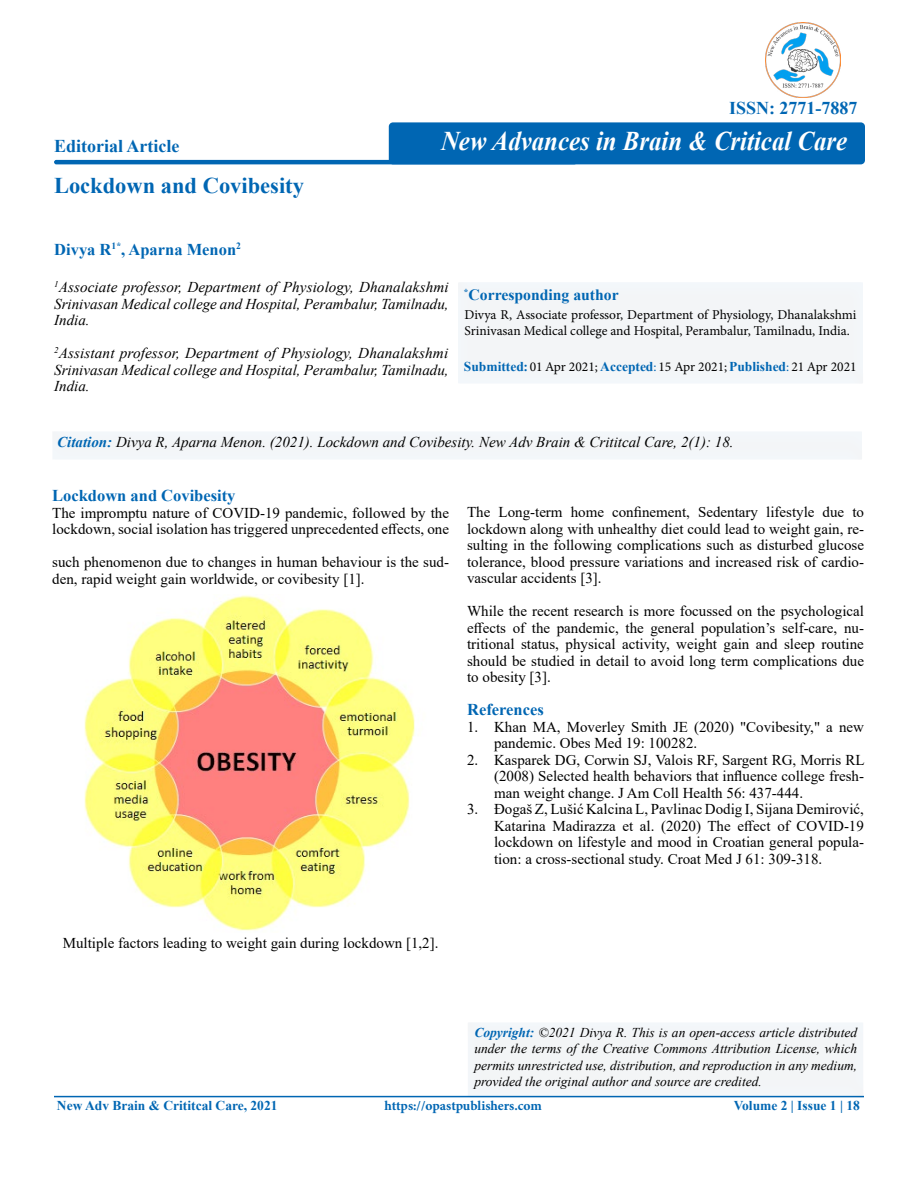
<style>
.page{position:relative;width:918px;height:1188px;background:#fff}
.page>*{position:absolute;margin:0;border:0;box-sizing:border-box;transform-origin:0 0}
.t1{font:italic 700 27px "Times New Roman";color:#fff;scale:.92 1}
.t2{font:700 22.5px "Times New Roman";color:#0066b3}
.t3{font:700 18px "Times New Roman";color:#0066b3}
.t4{font:700 16.5px "Times New Roman";color:#0066b3}
.t5{font:700 15.75px "Times New Roman";color:#0066b3}
.t6{font:15px/16.5px "Times New Roman";color:#000;text-align:justify}
.t7{font:italic 15px/16.5px "Times New Roman";color:#000;text-align:justify}
.t8{font:italic 13.5px/16.5px "Times New Roman";color:#000;text-align:justify}
.t9{font:13.5px/16.5px "Minion Pro";color:#000}
.t10{font:700 13.5px "Times New Roman";color:#0066b3}
.t11{font:700 13.5px "Minion Pro";letter-spacing:-.005em;color:#0066b3}
.s1{font-family:"Times New Roman";font-weight:700;color:#0066b3}
.s2{color:#0066b3}
.s3{font-weight:700;color:#0066b3}
</style>
<div class="page">
<hr style="left:54px;top:160px;width:523px;height:4px;background:#0066b3;border-radius:2px">
<div style="left:445px;top:273px;width:432px;height:112px;background:#f3f5f7"></div>
<div style="left:389px;top:122px;width:476px;height:42px;background:#0066b3;border-radius:4px"></div>
<hr style="left:54px;top:1096px;width:810px;height:1px;background:#0066b3">
<div style="left:40px;top:422px;width:836px;height:39px;background:#f3f6f9"></div>
<img style="left:84px;top:595px;width:331px;height:336px">
<div style="left:455px;top:1012px;width:422px;height:87px;background:#f3f5f7"></div>
<img style="left:765px;top:23px;width:75px;height:75px">
<p class="t3" style="left:54px;top:133px;width:127px">Editorial Article</p>
<h2 class="t2" style="left:54px;top:169px;width:252px">Lockdown and Covibesity</h2>
<p class="t4" style="left:54px;top:237px;width:188px">Divya R<sup>1*</sup>, Aparna Menon<sup>2</sup></p>
<p class="t3" style="left:729px;top:95px;width:130px">ISSN: 2771-7887</p>
<h1 class="t1" style="left:441px;top:122px;width:443px">New Advances in Brain &amp; Critical Care</h1>
<p class="t7" style="left:54px;top:279px;width:396px"><sup>1</sup>Associate professor, Department of Physiology, Dhanalakshmi Srinivasan Medical college and Hospital, Perambalur, Tamilnadu, India.</p>
<p class="t7" style="left:54px;top:345px;width:396px"><sup>2</sup>Assistant professor, Department of Physiology, Dhanalakshmi Srinivasan Medical college and Hospital, Perambalur, Tamilnadu, India.</p>
<p class="t5" style="left:464px;top:283px;width:156px"><sup>*</sup>Corresponding author</p>
<p class="t9" style="left:465px;top:306px;width:394px">Divya R, Associate professor, Department of Physiology, Dhanalakshmi<br>Srinivasan Medical college and Hospital, Perambalur, Tamilnadu, India.</p>
<p class="t9" style="left:464px;top:359px;width:394px"><span class="s1">Submitted:</span> 01 Apr 2021; <span class="s1">Accepted</span><span class="s2">:</span> 15 Apr 2021; <span class="s1">Published</span><span class="s2">:</span> 21 Apr 2021</p>
<p class="t7" style="left:57px;top:434px;width:678px"><span class="s3">Citation:</span> Divya R, Aparna Menon. (2021). Lockdown and Covibesity. New Adv Brain &amp; Crititcal Care, 2(1): 18.</p>
<p class="t4" style="left:52px;top:484px;width:185px">Lockdown and Covibesity</p>
<p class="t6" style="left:52px;top:504px;width:398px">The impromptu nature of COVID-19 pandemic, followed by the lockdown, social isolation has triggered unprecedented effects, one</p>
<p class="t6" style="left:52px;top:554px;width:398px">such phenomenon due to changes in human behaviour is the sud&shy;den, rapid weight gain worldwide, or covibesity [1].</p>
<p class="t6" style="left:467px;top:503px;width:398px">The Long-term home confinement, Sedentary lifestyle due to lockdown along with unhealthy diet could lead to weight gain, re&shy;sulting in the following complications such as disturbed glucose tolerance, blood pressure variations and increased risk of cardio&shy;vascular accidents [3].</p>
<p class="t6" style="left:467px;top:602px;width:398px">While the recent research is more focussed on the psychological effects of the pandemic, the general population’s self-care, nu&shy;tritional status, physical activity, weight gain and sleep routine should be studied in detail to avoid long term complications due to obesity [3].</p>
<p class="t4" style="left:467px;top:698px;width:78px">References</p>
<p class="t6" style="left:494px;top:718px;width:371px;text-indent:-27px">1. Khan MA, Moverley Smith JE (2020) "Covibesity," a new pandemic. Obes Med 19: 100282.</p>
<p class="t6" style="left:494px;top:751px;width:372px;text-indent:-27px">2. Kasparek DG, Corwin SJ, Valois RF, Sargent RG, Morris RL (2008) Selected health behaviors that influence college fresh&shy;man weight change. J Am Coll Health 56: 437-444.</p>
<p class="t6" style="left:494px;top:800px;width:371px;text-indent:-27px">3. Đogaš Z, Lušić Kalcina L, Pavlinac Dodig I, Sijana Demirović, Katarina Madirazza et al. (2020) The effect of COVID-19 lockdown on lifestyle and mood in Croatian general popula&shy;tion: a cross-sectional study. Croat Med J 61: 309-318.</p>
<p class="t6" style="left:63px;top:935px;width:377px">Multiple factors leading to weight gain during lockdown [1,2].</p>
<p class="t8" style="left:474px;top:1024px;width:384px"><span class="s3">Copyright:</span> ©2021 Divya R. This is an open-access article distributed under the terms of the Creative Commons Attribution License, which permits unrestricted use, distribution, and reproduction in any medium, provided the original author and source are credited.</p>
<p class="t10" style="left:57px;top:1096px;width:222px">New Adv Brain &amp; Crititcal Care, 2021</p>
<p class="t10" style="left:734px;top:1096px;width:128px">Volume 2 | Issue 1 | 18</p>
<p class="t11" style="left:385px;top:1097px;width:159px">https://opastpublishers.com</p>
</div>
